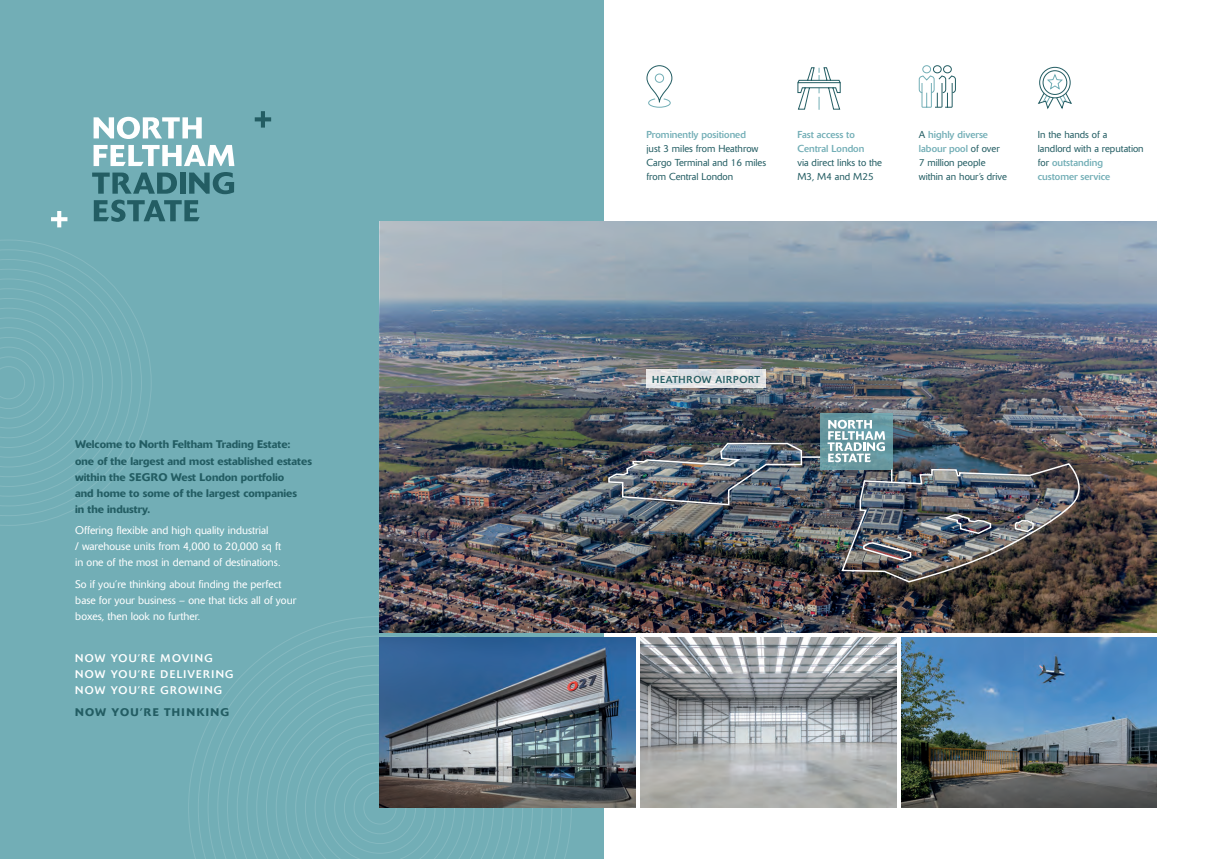
<style>
.page{position:relative;width:1208px;height:859px;background:#fff}
.page>*{position:absolute;margin:0;border:0;box-sizing:border-box;transform-origin:0 0}
.t1{font:300 11px/16px "Delta BQ";color:#fff}
.t2{font:500 11px/16px "Delta BQ";color:#235d63}
.t3{font:11px/16px "Delta BQ";letter-spacing:.12em;color:#fff}
.t4{font:500 11px "Delta BQ";letter-spacing:.12em;color:#235d63}
.t5{font:300 10px/14px "Delta BQ";color:#235d63}
.t6{font:10px/14px "Delta BQ";color:#72aeb6}
.t7{font:10px "Delta BQ";letter-spacing:.05em;color:#235d63}
.s1{font-weight:400;color:#72aeb6}
</style>
<div class="page">
<div style="left:0;top:0;width:604px;height:859px;background:#72aeb6"></div>
<svg style="left:188px;top:616px;width:384px;height:243px"></svg>
<svg style="left:797px;top:67px;width:44px;height:43px"></svg>
<img style="left:901px;top:638px;width:256px;height:170px">
<img style="left:641px;top:638px;width:255px;height:170px">
<img style="left:380px;top:638px;width:255px;height:170px">
<div style="left:646px;top:65px;width:26px;height:38px;border:1px solid #235d63;border-radius:12px"></div>
<div style="left:655px;top:73px;width:9px;height:10px;border:1px solid #72aeb6;border-radius:50%"></div>
<svg style="left:648px;top:98px;width:23px;height:10px"></svg>
<svg style="left:1038px;top:66px;width:34px;height:44px"></svg>
<img style="left:380px;top:221px;width:777px;height:411px">
<svg style="left:820px;top:413px;width:72px;height:56px"></svg>
<svg style="left:646px;top:370px;width:119px;height:18px;background:#e1e3e5"></svg>
<svg style="left:51px;top:211px;width:16px;height:16px"></svg>
<svg style="left:94px;top:117px;width:108px;height:22px"></svg>
<svg style="left:94px;top:145px;width:140px;height:21px"></svg>
<svg style="left:92px;top:173px;width:85px;height:21px"></svg>
<div style="left:180px;top:173px;width:5px;height:21px;background:#235d63"></div>
<svg style="left:189px;top:172px;width:45px;height:22px"></svg>
<svg style="left:94px;top:200px;width:106px;height:22px"></svg>
<svg style="left:255px;top:111px;width:16px;height:17px"></svg>
<svg style="left:918px;top:65px;width:38px;height:43px"></svg>
<svg style="left:0;top:240px;width:152px;height:286px"></svg>
<img style="left:607px;top:442px;width:213px;height:64px">
<img style="left:827px;top:420px;width:262px;height:163px">
<p class="t2" style="left:75px;top:437px;width:238px">Welcome to North Feltham Trading Estate: one of the largest and most established estates within the SEGRO West London portfolio<br>and home to some of the largest companies<br>in the industry.</p>
<p class="t1" style="left:75px;top:522px;width:207px">Offering flexible and high quality industrial<br>/ warehouse units from 4,000 to 20,000 sq ft in one of the most in demand of destinations.</p>
<p class="t1" style="left:75px;top:576px;width:223px">So if you’re thinking about finding the perfect base for your business – one that ticks all of your boxes, then look no further.</p>
<p class="t3" style="left:75px;top:650px;width:160px">NOW YOU’RE MOVING<br>NOW YOU’RE DELIVERING<br>NOW YOU’RE GROWING</p>
<p class="t4" style="left:75px;top:705px;width:156px">NOW YOU’RE THINKING</p>
<p class="t6" style="left:646px;top:128px;width:101px">Prominently positioned</p>
<p class="t5" style="left:646px;top:142px;width:121px">just 3 miles from Heathrow<br>Cargo Terminal and 16 miles from Central London</p>
<p class="t6" style="left:797px;top:128px;width:68px">Fast access to<br>Central London</p>
<p class="t5" style="left:797px;top:156px;width:86px">via direct links to the<br>M3, M4 and M25</p>
<p class="t5" style="left:918px;top:128px;width:90px">A <span class="s1">highly diverse labour pool</span> of over<br>7 million people within an hour’s drive</p>
<p class="t5" style="left:1037px;top:128px;width:107px">In the hands of a<br>landlord with a reputation for <span class="s1">outstanding customer service</span></p>
<p class="t7" style="left:652px;top:373px;width:109px">HEATHROW AIRPORT</p>
</div>
